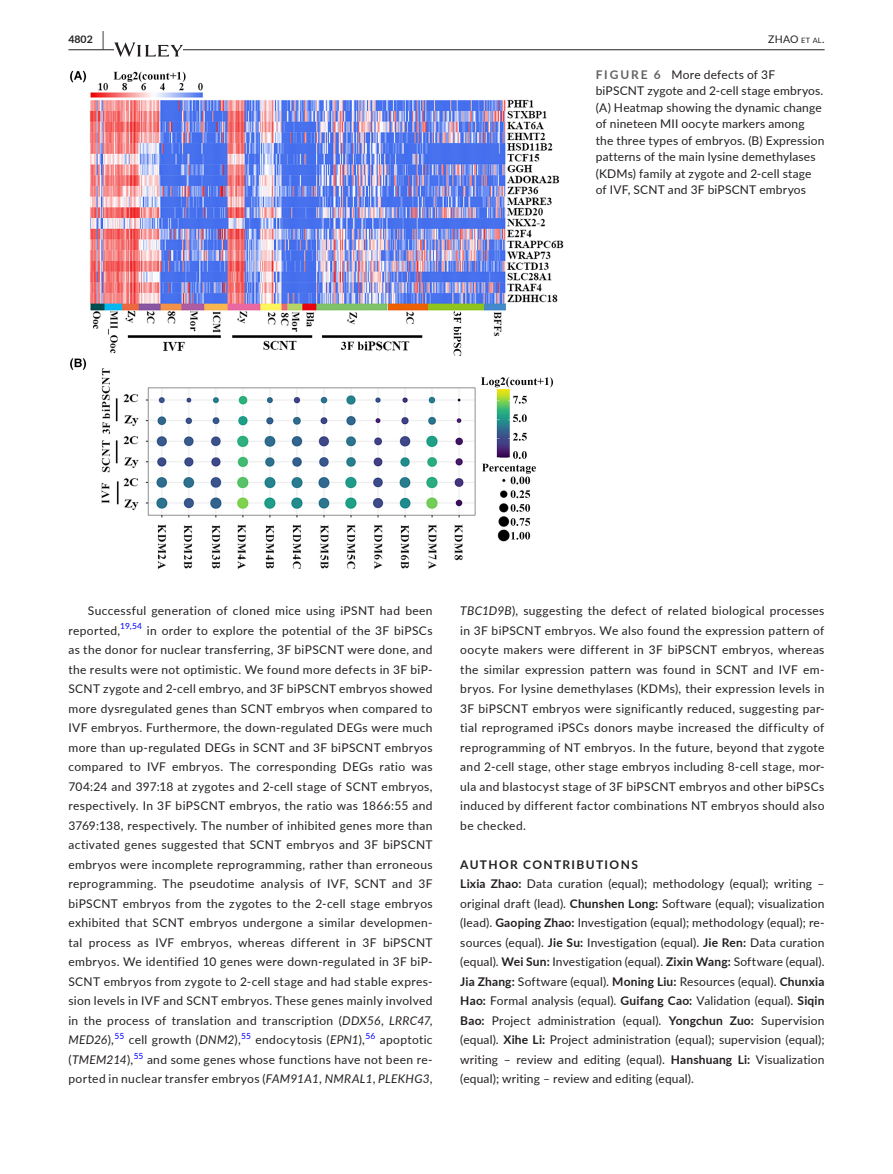
<style>
.page{position:relative;width:893px;height:1174px;background:#fff}
.page>*{position:absolute;margin:0;border:0;box-sizing:border-box;transform-origin:0 0}
.t1{font:12px/19.5px "Lato";letter-spacing:.015em;color:#231f20}
.t2{font:10.5px "Lato";color:#231f20}
.t3{font:700 10.5px "Lato";color:#231f20}
.t4{font:8.4px "Lato";color:#00f}
.s1{font-size:19.5px}
.s2{font-size:7.35px}
.s3{font-weight:700;color:#636366}
.s4{font-style:italic}
.s5{font-weight:700}
</style>
<div class="page">
<hr style="left:68px;top:49px;width:756px;height:1px;background:#231f20">
<svg style="left:114px;top:42px;width:69px;height:15px"></svg>
<img style="left:70px;top:70px;width:494px;height:500px">
<p class="t3" style="left:68px;top:31px;width:37px">4802 <span class="s1">|</span></p>
<p class="t2" style="left:768px;top:31px;width:58px">ZHAO <span class="s2">et al</span>.</p>
<p class="t1" style="left:596px;top:66px;width:230px;line-height:16.5px"><span class="s3">FIGURE 6</span> More defects of 3F biPSCNT zygote and 2-cell stage embryos. (A) Heatmap showing the dynamic change of nineteen MII oocyte markers among the three types of embryos. (B) Expression patterns of the main lysine demethylases (KDMs) family at zygote and 2-cell stage of IVF, SCNT and 3F biPSCNT embryos</p>
<p class="t1" style="left:68px;top:600px;width:366px;text-indent:20px">Successful generation of cloned mice using iPSNT had been reported,</p>
<p class="t4" style="left:120px;top:620px;width:23px">19,54</p>
<p class="t1" style="left:68px;top:620px;width:366px;text-align:justify;text-indent:79px">in order to explore the potential of the 3F biPSCs as the donor for nuclear transferring, 3F biPSCNT were done, and the results were not optimistic. We found more defects in 3F biP-SCNT zygote and 2-cell embryo, and 3F biPSCNT embryos showed more dysregulated genes than SCNT embryos when compared to IVF embryos. Furthermore, the down-regulated DEGs were much more than up-regulated DEGs in SCNT and 3F biPSCNT embryos compared to IVF embryos. The corresponding DEGs ratio was 704:24 and 397:18 at zygotes and 2-cell stage of SCNT embryos, respectively. In 3F biPSCNT embryos, the ratio was 1866:55 and 3769:138, respectively. The number of inhibited genes more than activated genes suggested that SCNT embryos and 3F biPSCNT embryos were incomplete reprogramming, rather than erroneous reprogramming. The pseudotime analysis of IVF, SCNT and 3F biPSCNT embryos from the zygotes to the 2-cell stage embryos exhibited that SCNT embryos undergone a similar developmen&shy;tal process as IVF embryos, whereas different in 3F biPSCNT embryos. We identified 10 genes were down-regulated in 3F biP-SCNT embryos from zygote to 2-cell stage and had stable expres&shy;sion levels in IVF and SCNT embryos. These genes mainly involved in the process of translation and transcription (<span class="s4">DDX56</span>, <span class="s4">LRRC47</span>, <span class="s4">MED26</span>),<sup>55</sup> cell growth (<span class="s4">DNM2</span>),<sup>55</sup> endocytosis (<span class="s4">EPN1</span>),<sup>56</sup> apoptotic (<span class="s4">TMEM214</span>),<sup>55</sup> and some genes whose functions have not been re&shy;ported in nuclear transfer embryos (<span class="s4">FAM91A1</span>, <span class="s4">NMRAL1</span>, <span class="s4">PLEKHG3</span>,</p>
<p class="t1" style="left:460px;top:600px;width:366px;text-align:justify"><span class="s4">TBC1D9B</span>), suggesting the defect of related biological processes in 3F biPSCNT embryos. We also found the expression pattern of oocyte makers were different in 3F biPSCNT embryos, whereas the similar expression pattern was found in SCNT and IVF em&shy;bryos. For lysine demethylases (KDMs), their expression levels in 3F biPSCNT embryos were significantly reduced, suggesting par&shy;tial reprogramed iPSCs donors maybe increased the difficulty of reprogramming of NT embryos. In the future, beyond that zygote and 2-cell stage, other stage embryos including 8-cell stage, mor&shy;ula and blastocyst stage of 3F biPSCNT embryos and other biPSCs induced by different factor combinations NT embryos should also be checked.</p>
<p class="t1" style="left:460px;top:854px;width:366px"><span class="s5">AUTHOR CONTRIBUTIONS<br>Lixia Zhao:</span> Data curation (equal); methodology (equal); writing – original draft (lead). <span class="s5">Chunshen Long:</span> Software (equal); visualization (lead). <span class="s5">Gaoping Zhao:</span> Investigation (equal); methodology (equal); re&shy;sources (equal). <span class="s5">Jie Su:</span> Investigation (equal). <span class="s5">Jie Ren:</span> Data curation (equal). <span class="s5">Wei Sun:</span> Investigation (equal). <span class="s5">Zixin Wang:</span> Software (equal).<br><span class="s5">Jia Zhang:</span> Software (equal). <span class="s5">Moning Liu:</span> Resources (equal). <span class="s5">Chunxia Hao:</span> Formal analysis (equal). <span class="s5">Guifang Cao:</span> Validation (equal). <span class="s5">Siqin Bao:</span> Project administration (equal). <span class="s5">Yongchun Zuo:</span> Supervision (equal). <span class="s5">Xihe Li:</span> Project administration (equal); supervision (equal); writing – review and editing (equal). <span class="s5">Hanshuang Li:</span> Visualization (equal); writing – review and editing (equal).</p>
</div>
